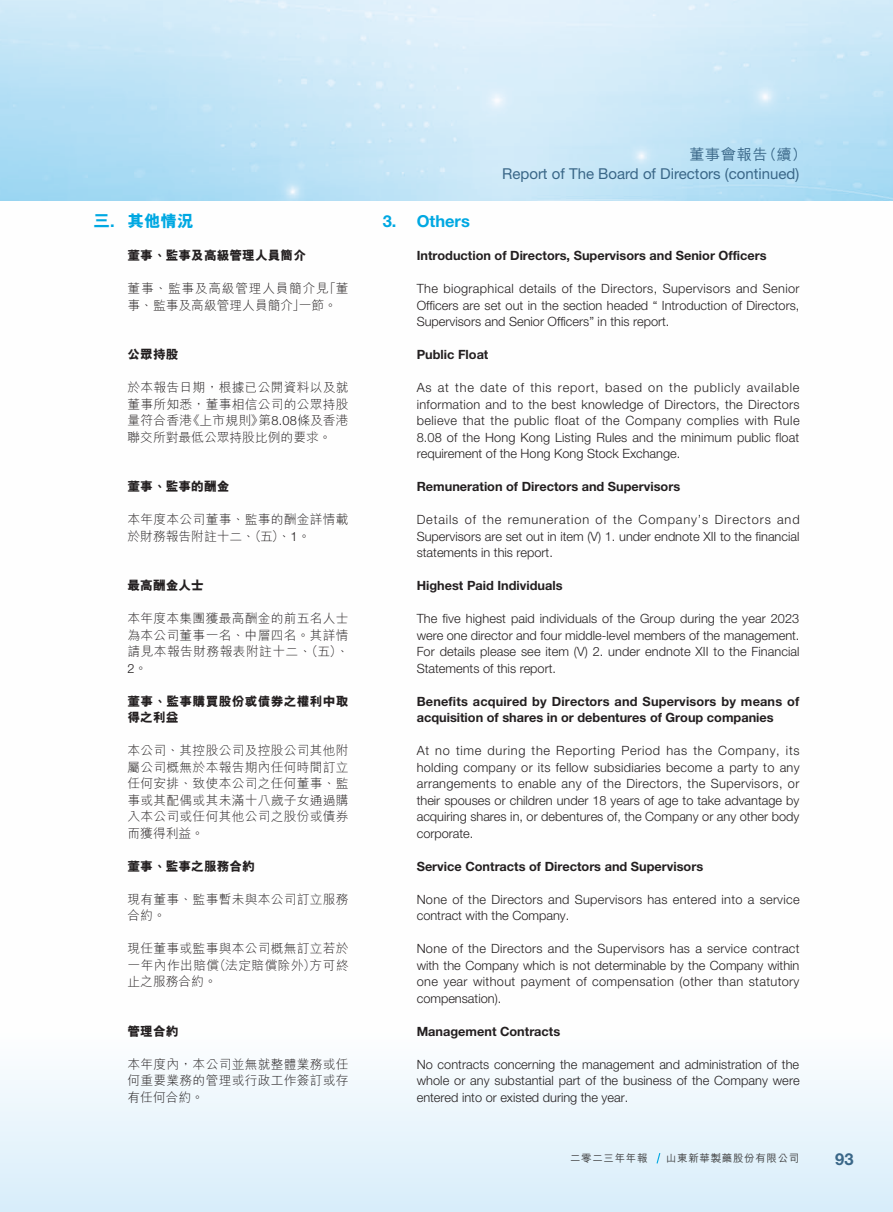
<style>
.page{position:relative;width:893px;height:1212px;background:#fff}
.page>*{position:absolute;margin:0;border:0;box-sizing:border-box;transform-origin:0 0}
.t1{font:700 16.5px "Helvetica Neue LT Std";color:#00a8e2}
.t2{font:800 16.5px "M Hei HK";color:#00a8e2}
.t3{font:700 16.5px "Helvetica Neue LT Std";color:#3a6788}
.t4{font:15px "Helvetica Neue LT Std";color:#3a6788}
.t5{font:500 15px "M Hei HK";letter-spacing:.05em;color:#3a6788}
.t6{font:300 12.75px/16.5px "Helvetica Neue LT Std";color:#231f20;text-align:justify}
.t7{font:300 12.75px/16.5px "M Hei HK";letter-spacing:.02em;color:#231f20;text-align:justify}
.t8{font:700 12.75px/16.5px "Helvetica Neue LT Std";color:#231f20}
.t9{font:300 12.75px/16.5px "Helvetica Neue LT Std";letter-spacing:.02em;color:#231f20}
.t10{font:800 12.75px "M Hei HK";color:#231f20}
.t11{font:300 12.75px/16.5px "M Hei HK";letter-spacing:.055em;color:#231f20}
.t12{font:800 12.75px/16.5px "M Hei HK";letter-spacing:.02em;color:#231f20}
.t13{font:500 10.5px "M Hei HK";letter-spacing:.065em;color:#3e3e3f}
.s1{font-family:"Helvetica Neue LT Std";font-weight:700}
.s2{font-family:"Helvetica Neue LT Std"}
.s3{font-family:"M Hei HK"}
</style>
<div class="page">
<svg style="left:0;top:1074px;width:893px;height:138px;fill:#e6f3fb"></svg>
<svg style="left:656px;top:1152px;width:5px;height:13px"></svg>
<p class="t2" style="left:94px;top:213px;width:102px">三<span class="s1">.</span> 其他情況</p>
<p class="t10" style="left:128px;top:249px;width:180px">董事、監事及高級管理人員簡介</p>
<p class="t11" style="left:128px;top:280px;width:223px">董事、監事及高級管理人員簡介見「董事、監事及高級管理人員簡介」一節。</p>
<p class="t10" style="left:128px;top:348px;width:52px">公眾持股</p>
<p class="t7" style="left:128px;top:379px;width:223px">於本報告日期，根據已公開資料以及就董事所知悉，董事相信公司的公眾持股量符合香港《上市規則》第<span class="s2">8.08</span>條及香港聯交所對最低公眾持股比例的要求。</p>
<p class="t10" style="left:128px;top:480px;width:103px">董事、監事的酬金</p>
<p class="t7" style="left:128px;top:511px;width:223px">本年度本公司董事、監事的酬金詳情載於財務報告附註十二、（五）、<span class="s2">1</span>。</p>
<p class="t10" style="left:128px;top:579px;width:78px">最高酬金人士</p>
<p class="t7" style="left:128px;top:610px;width:223px">本年度本集團獲最高酬金的前五名人士為本公司董事一名、中層四名。其詳情請見本報告財務報表附註十二、（五）、</p>
<p class="t6" style="left:128px;top:660px;width:21px">2<span class="s3">。</span></p>
<p class="t12" style="left:128px;top:693px;width:223px">董事、監事購買股份或債券之權利中取得之利益</p>
<p class="t7" style="left:128px;top:742px;width:223px">本公司、其控股公司及控股公司其他附屬公司概無於本報告期內任何時間訂立任何安排、致使本公司之任何董事、監事或其配偶或其未滿十八歲子女通過購入本公司或任何其他公司之股份或債券而獲得利益。</p>
<p class="t10" style="left:128px;top:860px;width:129px">董事、監事之服務合約</p>
<p class="t7" style="left:128px;top:891px;width:223px">現有董事、監事暫未與本公司訂立服務合約。</p>
<p class="t7" style="left:128px;top:940px;width:223px">現任董事或監事與本公司概無訂立若於一年內作出賠償（法定賠償除外）方可終止之服務合約。</p>
<p class="t10" style="left:128px;top:1025px;width:52px">管理合約</p>
<p class="t7" style="left:128px;top:1056px;width:223px">本年度內，本公司並無就整體業務或任何重要業務的管理或行政工作簽訂或存有任何合約。</p>
<p class="t5" style="left:689px;top:144px;width:119px">董事會報告（續）</p>
<p class="t4" style="left:502px;top:165px;width:299px">Report of The Board of Directors (continued)</p>
<p class="t1" style="left:383px;top:211px;width:89px">3. Others</p>
<p class="t8" style="left:417px;top:247px;width:351px">Introduction of Directors, Supervisors and Senior Officers</p>
<p class="t6" style="left:417px;top:280px;width:384px">The biographical details of the Directors, Supervisors and Senior Officers are set out in the section headed “ Introduction of Directors, Supervisors and Senior Officers” in this report.</p>
<p class="t8" style="left:417px;top:346px;width:73px">Public Float</p>
<p class="t6" style="left:417px;top:379px;width:384px">As at the date of this report, based on the publicly available information and to the best knowledge of Directors, the Directors believe that the public float of the Company complies with Rule 8.08 of the Hong Kong Listing Rules and the minimum public float requirement of the Hong Kong Stock Exchange.</p>
<p class="t8" style="left:417px;top:478px;width:265px">Remuneration of Directors and Supervisors</p>
<p class="t6" style="left:417px;top:511px;width:384px">Details of the remuneration of the Company’s Directors and Supervisors are set out in item (V) 1. under endnote XII to the financial statements in this report.</p>
<p class="t8" style="left:417px;top:577px;width:147px">Highest Paid Individuals</p>
<p class="t6" style="left:417px;top:610px;width:384px">The five highest paid individuals of the Group during the year 2023 were one director and four middle-level members of the management.<br>For details please see item (V) 2. under endnote XII to the Financial Statements of this report.</p>
<p class="t8" style="left:417px;top:693px;width:384px">Benefits acquired by Directors and Supervisors by means of acquisition of shares in or debentures of Group companies</p>
<p class="t6" style="left:417px;top:742px;width:384px">At no time during the Reporting Period has the Company, its holding company or its fellow subsidiaries become a party to any arrangements to enable any of the Directors, the Supervisors, or their spouses or children under 18 years of age to take advantage by acquiring shares in, or debentures of, the Company or any other body corporate.</p>
<p class="t8" style="left:417px;top:858px;width:288px">Service Contracts of Directors and Supervisors</p>
<p class="t9" style="left:417px;top:891px;width:384px">None of the Directors and Supervisors has entered into a service contract with the Company.</p>
<p class="t6" style="left:417px;top:940px;width:384px">None of the Directors and the Supervisors has a service contract with the Company which is not determinable by the Company within one year without payment of compensation (other than statutory compensation).</p>
<p class="t8" style="left:417px;top:1023px;width:145px">Management Contracts</p>
<p class="t6" style="left:417px;top:1056px;width:384px">No contracts concerning the management and administration of the whole or any substantial part of the business of the Company were entered into or existed during the year.</p>
<p class="t13" style="left:570px;top:1151px;width:79px">二零二三年年報</p>
<p class="t13" style="left:666px;top:1151px;width:135px">山東新華製藥股份有限公司</p>
<p class="t3" style="left:835px;top:1149px;width:20px">93</p>
</div>
